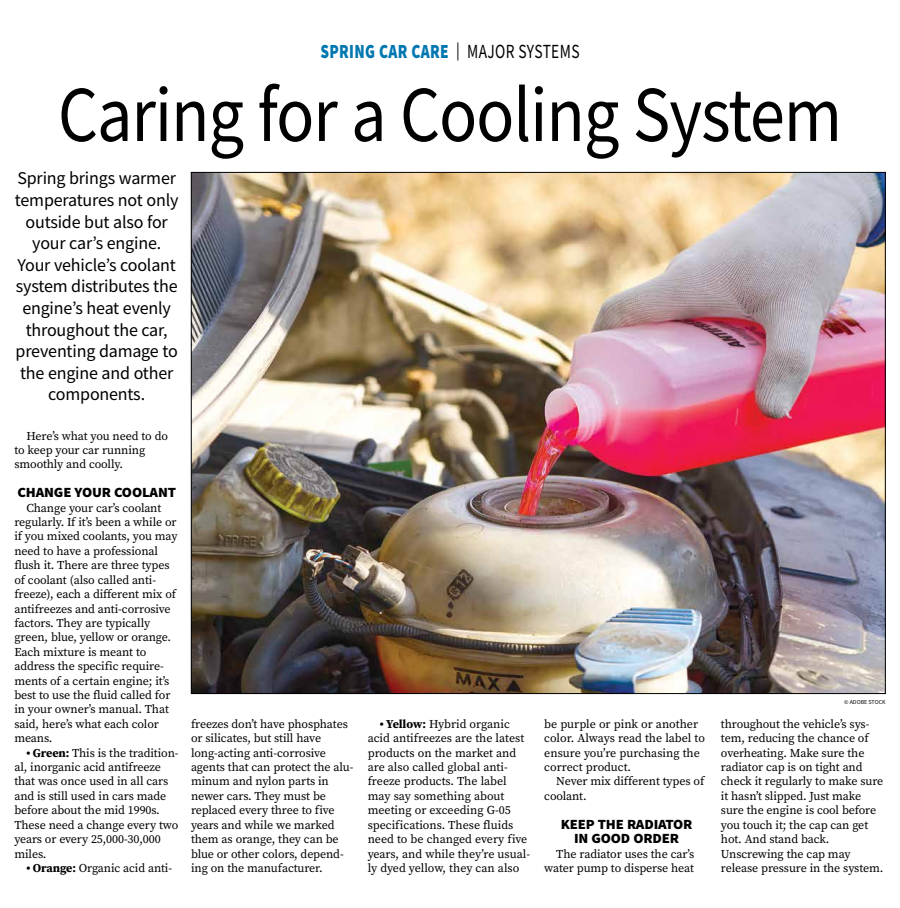
<style>
.page{position:relative;width:900px;height:908px;background:#fff}
.page>*{position:absolute;margin:0;border:0;box-sizing:border-box;transform-origin:0 0}
.t1{font:79.2px "Source Sans Pro";letter-spacing:-.015em;color:#000;scale:.89 1}
.t2{font:900 20px "Source Sans Pro";letter-spacing:.025em;color:#0077b1;scale:.77 1}
.t3{font:18px/21.6px "Source Sans Pro";letter-spacing:-.01em;color:#000;text-align:center}
.t4{font:900 14px/14.4px "Source Sans Pro";letter-spacing:-.01em;color:#000;text-align:center;scale:1.05 1}
.t5{font:12px/14.4px "Source Serif Pro";letter-spacing:-.01em;color:#000}
.t6{font:6px "Source Sans Pro";color:#000}
.s1{font-weight:400;font-size:18px;color:#000}
.s2{font-weight:400;color:#000}
.s3{font-weight:700}
</style>
<div class="page">
<img style="left:193px;top:174px;width:691px;height:517px">
<h2 class="t2" style="left:320px;top:38px;width:338px">SPRING CAR CARE <span class="s1">|</span> <span class="s2">MAJOR SYSTEMS</span></h2>
<h1 class="t1" style="left:58px;top:64px;width:883px">Caring for a Cooling System</h1>
<h3 class="t3" style="left:15px;top:167px;width:165px">Spring brings warmer temperatures not only outside but also for your car’s engine.<br>Your vehicle’s coolant system distributes the engine’s heat evenly throughout the car, preventing damage to the engine and other components.</h3>
<p class="t5" style="left:14px;top:428px;width:155px;text-indent:12px">Here’s what you need to do to keep your car running smoothly and coolly.</p>
<p class="t4" style="left:17px;top:485px;width:153px">CHANGE YOUR COOLANT</p>
<p class="t5" style="left:14px;top:500px;width:165px;text-indent:12px">Change your car’s coolant regularly. If it’s been a while or if you mixed coolants, you may need to have a professional flush it. There are three types of coolant (also called anti&shy;freeze), each a different mix of antifreezes and anti-corrosive factors. They are typically green, blue, yellow or orange.<br>Each mixture is meant to address the specific require&shy;ments of a certain engine; it’s best to use the fluid called for in your owner’s manual. That said, here’s what each color means.</p>
<p class="t5" style="left:14px;top:745px;width:166px;text-indent:12px"><span class="s3">• Green:</span> This is the tradition&shy;al, inorganic acid antifreeze that was once used in all cars and is still used in cars made before about the mid 1990s.<br>These need a change every two years or every 25,000-30,000 miles.</p>
<p class="t5" style="left:26px;top:860px;width:147px"><span class="s3">• Orange:</span> Organic acid anti-</p>
<p class="t5" style="left:191px;top:716px;width:164px">freezes don’t have phosphates or silicates, but still have long-acting anti-corrosive agents that can protect the alu&shy;minum and nylon parts in newer cars. They must be replaced every three to five years and while we marked them as orange, they can be blue or other colors, depend&shy;ing on the manufacturer.</p>
<p class="t5" style="left:368px;top:716px;width:164px;text-indent:12px"><span class="s3">• Yellow:</span> Hybrid organic acid antifreezes are the latest products on the market and are also called global anti&shy;freeze products. The label may say something about meeting or exceeding G-05 specifications. These fluids need to be changed every five years, and while they’re usual&shy;ly dyed yellow, they can also</p>
<p class="t5" style="left:544px;top:716px;width:162px">be purple or pink or another color. Always read the label to ensure you’re purchasing the correct product.</p>
<p class="t5" style="left:544px;top:774px;width:161px;text-indent:12px">Never mix different types of coolant.</p>
<p class="t4" style="left:561px;top:816px;width:127px">KEEP THE RADIATOR<br>IN GOOD ORDER</p>
<p class="t5" style="left:544px;top:846px;width:151px;text-align:right">The radiator uses the car’s water pump to disperse heat</p>
<p class="t6" style="left:844px;top:698px;width:43px">© ADOBE STOCK</p>
<p class="t5" style="left:721px;top:716px;width:164px">throughout the vehicle’s sys&shy;tem, reducing the chance of overheating. Make sure the radiator cap is on tight and check it regularly to make sure it hasn’t slipped. Just make sure the engine is cool before you touch it; the cap can get hot. And stand back.<br>Unscrewing the cap may release pressure in the system.</p>
</div>
